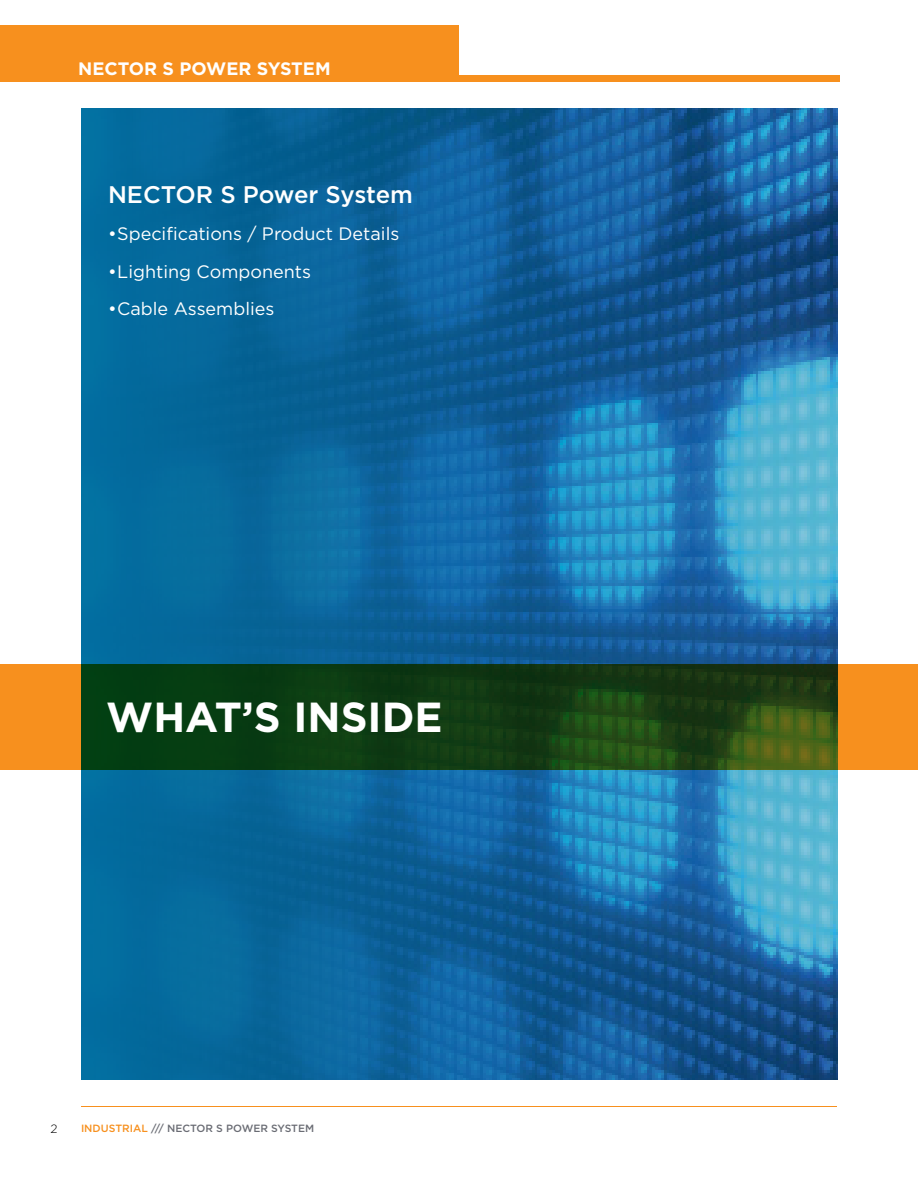
<style>
.page{position:relative;width:918px;height:1188px;background:#fff}
.page>*{position:absolute;margin:0;border:0;box-sizing:border-box;transform-origin:0 0}
.t1{font:700 42px "Gotham";color:#fff}
.t2{font:500 24px "Gotham";letter-spacing:-.01em;color:#fff}
.t3{font:18px "Gotham";color:#fff}
.t4{font:700 18px "Gotham";color:#fff}
.t5{font:300 12px "Gotham";color:#000}
.t6{font:500 10.5px "Gotham";color:#6a6c74}
.s1{color:#f7901e}
</style>
<div class="page">
<img style="left:81px;top:108px;width:757px;height:972px">
<svg style="left:0;top:664px;width:918px;height:106px;background:#3d4d15"></svg>
<div style="left:0;top:26px;width:459px;height:56px;background:#f7901e"></div>
<div style="left:0;top:76px;width:840px;height:6px;background:#f7901e"></div>
<p class="t4" style="left:78px;top:56px;width:254px">NECTOR S POWER SYSTEM</p>
<h2 class="t2" style="left:108px;top:179px;width:307px">NECTOR S Power System</h2>
<p class="t3" style="left:108px;top:222px;width:293px">•Specifications / Product Details</p>
<p class="t3" style="left:108px;top:260px;width:205px">•Lighting Components</p>
<p class="t3" style="left:108px;top:297px;width:168px">•Cable Assemblies</p>
<h1 class="t1" style="left:106px;top:690px;width:338px">WHAT’S INSIDE</h1>
<p class="t5" style="left:50px;top:1121px;width:9px">2</p>
<p class="t6" style="left:81px;top:1122px;width:235px"><span class="s1">INDUSTRIAL</span> /// NECTOR S POWER SYSTEM</p>
</div>
